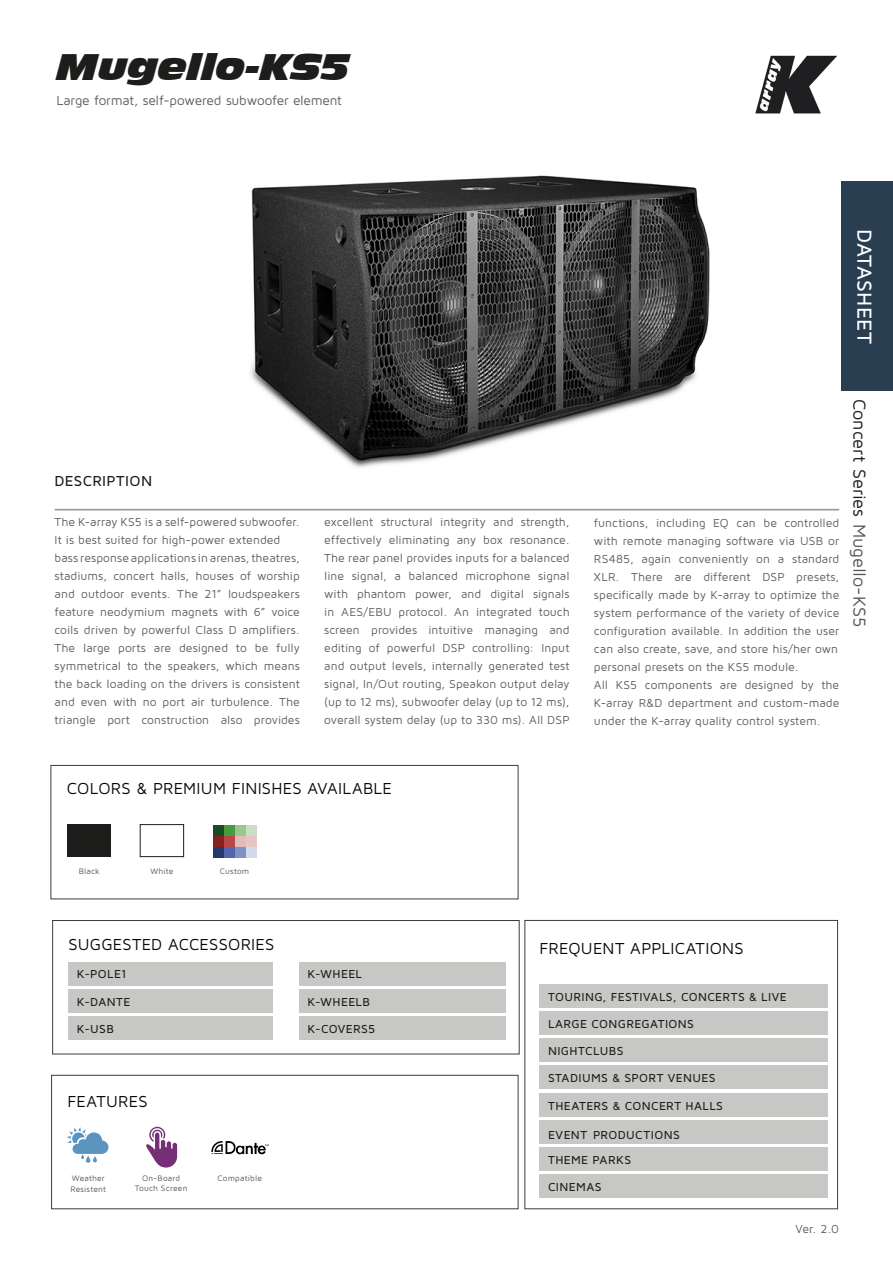
<style>
.page{position:relative;width:893px;height:1263px;background:#fff}
.page>*{position:absolute;margin:0;border:0;box-sizing:border-box;transform-origin:0 0}
.t1{font:italic 34.5px "Incised 901 BT Nord";color:#1d1d1b}
.t2{font:500 21px "Maven Pro";letter-spacing:.005em;color:#fff}
.t3{font:18px "Maven Pro";color:#1d1d1b}
.t4{font:16.5px "Maven Pro";letter-spacing:.015em;color:#070808}
.t5{font:500 15px "Maven Pro";letter-spacing:.025em;color:#1d1d1b}
.t6{font:13.5px "Maven Pro";letter-spacing:-.015em;color:#5f5f5e}
.t7{font:12px/18px "Maven Pro";letter-spacing:.005em;color:#5f5f5e}
.t8{font:500 12px "Maven Pro";letter-spacing:.035em;color:#1d1d1b}
.t9{font:8.25px/10.5px "Maven Pro";letter-spacing:.025em;color:#575756;text-align:center}
.s1{color:#575756}
</style>
<div class="page">
<img style="left:755px;top:55px;width:82px;height:59px">
<div style="left:842px;top:181px;width:51px;height:210px;background:#2a3e52"></div>
<svg style="left:54px;top:509px;width:786px;height:2px;background:#b2b2b2"></svg>
<div style="left:51px;top:1075px;width:467px;height:134px;border:1px solid #3d3d3c"></div>
<div style="left:52px;top:920px;width:467px;height:134px;border:1px solid #3d3d3c"></div>
<div style="left:68px;top:990px;width:205px;height:23px;background:#c7c7c6"></div>
<div style="left:68px;top:1017px;width:205px;height:23px;background:#c7c7c6"></div>
<div style="left:68px;top:962px;width:205px;height:23px;background:#c7c7c6"></div>
<div style="left:299px;top:990px;width:206px;height:23px;background:#c7c7c6"></div>
<div style="left:299px;top:1017px;width:206px;height:23px;background:#c7c7c6"></div>
<div style="left:299px;top:962px;width:206px;height:23px;background:#c7c7c6"></div>
<div style="left:525px;top:920px;width:313px;height:289px;border:1px solid #3d3d3c"></div>
<div style="left:539px;top:985px;width:289px;height:23px;background:#c7c7c6"></div>
<div style="left:539px;top:1094px;width:289px;height:23px;background:#c7c7c6"></div>
<div style="left:539px;top:1012px;width:289px;height:23px;background:#c7c7c6"></div>
<div style="left:539px;top:1121px;width:289px;height:23px;background:#c7c7c6"></div>
<div style="left:539px;top:1039px;width:289px;height:23px;background:#c7c7c6"></div>
<div style="left:539px;top:1148px;width:289px;height:23px;background:#c7c7c6"></div>
<div style="left:539px;top:1066px;width:289px;height:23px;background:#c7c7c6"></div>
<div style="left:539px;top:1175px;width:289px;height:23px;background:#c7c7c6"></div>
<div style="left:51px;top:765px;width:467px;height:134px;border:1px solid #3d3d3c"></div>
<div style="left:235px;top:825px;width:11px;height:11px;background:#9dc68c"></div>
<div style="left:235px;top:836px;width:11px;height:11px;background:#e2baba"></div>
<div style="left:235px;top:847px;width:11px;height:11px;background:#8091c4"></div>
<div style="left:224px;top:825px;width:11px;height:11px;background:#479d3e"></div>
<div style="left:224px;top:836px;width:11px;height:11px;background:#b84848"></div>
<div style="left:224px;top:847px;width:11px;height:11px;background:#5166ae"></div>
<div style="left:213px;top:825px;width:11px;height:11px;background:#154d25"></div>
<div style="left:213px;top:836px;width:11px;height:11px;background:#87201f"></div>
<div style="left:213px;top:847px;width:11px;height:11px;background:#253671"></div>
<div style="left:246px;top:825px;width:10px;height:11px;background:#c8dfc4"></div>
<div style="left:246px;top:836px;width:10px;height:11px;background:#e8c4c4"></div>
<div style="left:246px;top:847px;width:10px;height:11px;background:#d5daeb"></div>
<div style="left:140px;top:824px;width:44px;height:33px;border:1px solid #1d1d1b"></div>
<div style="left:68px;top:824px;width:43px;height:33px;background:#1d1d1b"></div>
<img style="left:251px;top:175px;width:459px;height:293px">
<svg style="left:146px;top:1127px;width:31px;height:40px"></svg>
<svg style="left:67px;top:1127px;width:41px;height:36px"></svg>
<svg style="left:211px;top:1141px;width:58px;height:13px"></svg>
<h1 class="t1" style="left:57px;top:47px;width:294px">Mugello-KS5</h1>
<p class="t6" style="left:57px;top:92px;width:287px">Large format, self-powered subwoofer element</p>
<h2 class="t2" style="left:879px;top:229px;width:117px;rotate:90deg">DATASHEET</h2>
<p class="t5" style="left:55px;top:472px;width:99px">DESCRIPTION</p>
<p class="t7" style="left:55px;top:512px;width:247px">The K-array KS5 is a self-powered subwoofer.<br>It is best suited for high-power extended bass response applications in arenas, theatres, stadiums, concert halls, houses of worship and outdoor events. The 21” loudspeakers feature neodymium magnets with 6” voice coils driven by powerful Class D amplifiers.<br>The large ports are designed to be fully symmetrical to the speakers, which means the back loading on the drivers is consistent and even with no port air turbulence. The triangle port construction also provides</p>
<p class="t7" style="left:324px;top:513px;width:247px;text-align:justify">excellent structural integrity and strength, effectively eliminating any box resonance.<br>The rear panel provides inputs for a balanced line signal, a balanced microphone signal with phantom power, and digital signals in AES/EBU protocol. An integrated touch screen provides intuitive managing and editing of powerful DSP controlling: Input and output levels, internally generated test signal, In/Out routing, Speakon output delay (up to 12 ms), subwoofer delay (up to 12 ms), overall system delay (up to 330 ms). All DSP</p>
<p class="t7" style="left:594px;top:513px;width:247px">functions, including EQ can be controlled with remote managing software via USB or RS485, again conveniently on a standard XLR. There are different DSP presets, specifically made by K-array to optimize the system performance of the variety of device configuration available. In addition the user can also create, save, and store his/her own personal presets on the KS5 module.<br>All KS5 components are designed by the K-array R&amp;D department and custom-made under the K-array quality control system.</p>
<h3 class="t3" style="left:871px;top:399px;width:230px;rotate:90deg">Concert Series <span class="s1">Mugello-KS5</span></h3>
<h3 class="t4" style="left:67px;top:778px;width:327px">COLORS &amp; PREMIUM FINISHES AVAILABLE</h3>
<p class="t9" style="left:79px;top:866px;width:22px">Black</p>
<p class="t9" style="left:150px;top:866px;width:25px">White</p>
<p class="t9" style="left:220px;top:866px;width:31px">Custom</p>
<h3 class="t4" style="left:69px;top:934px;width:207px">SUGGESTED ACCESSORIES</h3>
<p class="t8" style="left:77px;top:967px;width:51px">K-POLE1</p>
<p class="t8" style="left:77px;top:995px;width:55px">K-DANTE</p>
<p class="t8" style="left:77px;top:1022px;width:38px">K-USB</p>
<h3 class="t4" style="left:68px;top:1091px;width:82px">FEATURES</h3>
<p class="t9" style="left:135px;top:1172px;width:54px">On-Board<br>Touch Screen</p>
<p class="t9" style="left:70px;top:1173px;width:37px;text-align:left">Weather<br>Resistent</p>
<p class="t9" style="left:217px;top:1173px;width:46px">Compatible</p>
<p class="t8" style="left:308px;top:967px;width:56px">K-WHEEL</p>
<p class="t8" style="left:308px;top:995px;width:64px">K-WHEELB</p>
<p class="t8" style="left:308px;top:1022px;width:69px">K-COVERS5</p>
<h3 class="t4" style="left:539px;top:938px;width:206px">FREQUENT APPLICATIONS</h3>
<p class="t8" style="left:548px;top:989px;width:240px">TOURING, FESTIVALS, CONCERTS &amp; LIVE</p>
<p class="t8" style="left:548px;top:1016px;width:147px">LARGE CONGREGATIONS</p>
<p class="t8" style="left:548px;top:1043px;width:77px">NIGHTCLUBS</p>
<p class="t8" style="left:548px;top:1070px;width:169px">STADIUMS &amp; SPORT VENUES</p>
<p class="t8" style="left:548px;top:1098px;width:177px">THEATERS &amp; CONCERT HALLS</p>
<p class="t8" style="left:548px;top:1127px;width:133px">EVENT PRODUCTIONS</p>
<p class="t8" style="left:548px;top:1152px;width:85px">THEME PARKS</p>
<p class="t8" style="left:548px;top:1179px;width:55px">CINEMAS</p>
<p class="t7" style="left:796px;top:1220px;width:45px">Ver. 2.0</p>
</div>
